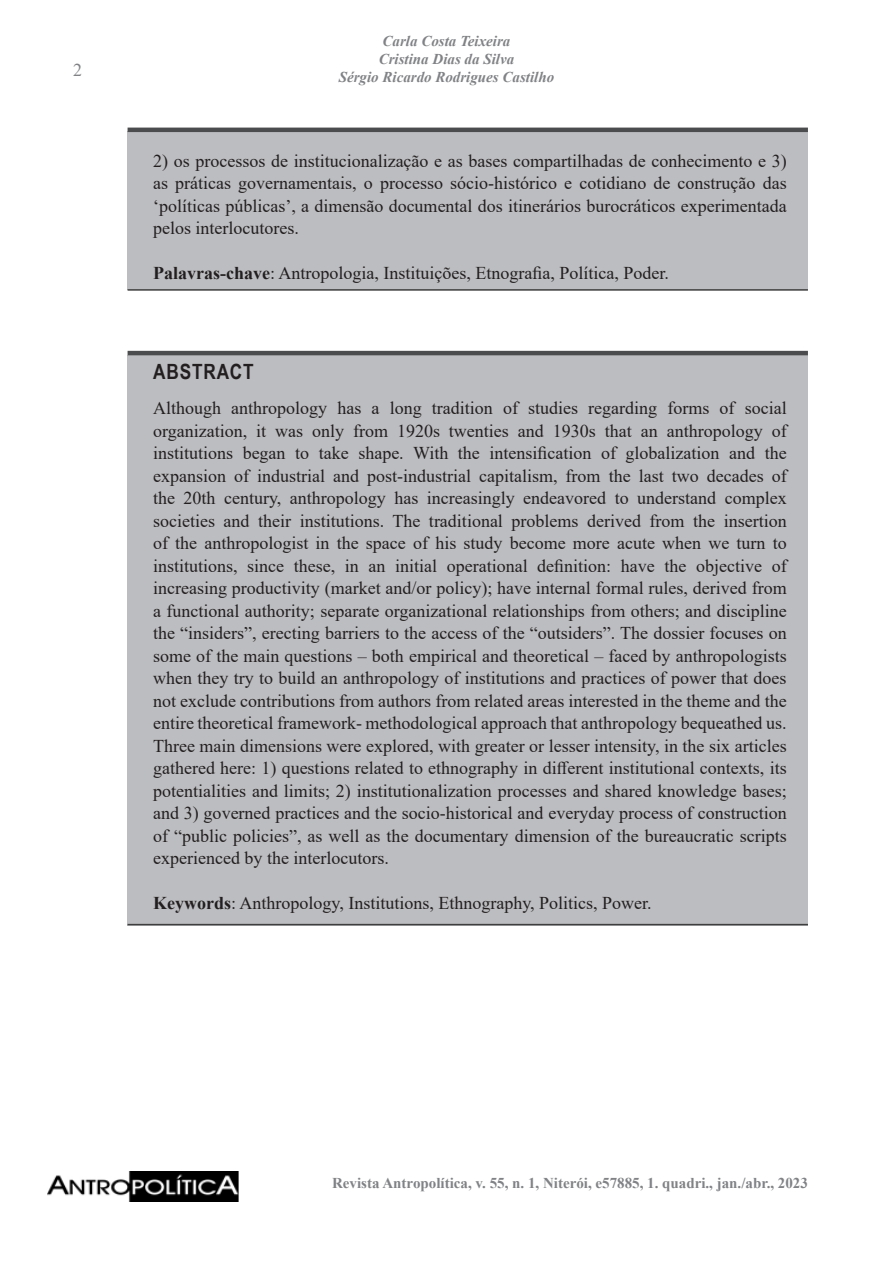
<style>
.page{position:relative;width:893px;height:1263px;background:#fff}
.page>*{position:absolute;margin:0;border:0;box-sizing:border-box;transform-origin:0 0}
.t1{font:700 21px "Arial Narrow";letter-spacing:.04em;color:#231f20}
._1_NORMAL_ANTROPOLÍT{font:18px/22.5px "Times New Roman";color:#231f20;text-align:justify}
.t2{font:18px "Times New Roman";color:#808285}
.t3{font:700 15px "Times New Roman";color:#808285}
.t4{font:italic 700 15px/18px "Times New Roman";color:#808285;text-align:center}
.s1{font-weight:700}
</style>
<div class="page">
<img style="left:47px;top:1171px;width:192px;height:30px">
<div style="left:128px;top:355px;width:680px;height:570px;background:#bcbdc0"></div>
<div style="left:128px;top:132px;width:680px;height:158px;background:#bcbdc0"></div>
<hr style="left:128px;top:128px;width:680px;height:4px;background:#4b4c4d">
<hr style="left:128px;top:289px;width:680px;height:2px;background:#3e3e3f">
<hr style="left:128px;top:351px;width:680px;height:4px;background:#4b4c4d">
<hr style="left:128px;top:924px;width:680px;height:1px;background:#3e3e3f">
<p class="t2" style="left:73px;top:58px;width:10px">2</p>
<p class="t4" style="left:339px;top:32px;width:217px">Carla Costa Teixeira<br>Cristina Dias da Silva<br>Sérgio Ricardo Rodrigues Castilho</p>
<p class="_1_NORMAL_ANTROPOLÍT" style="left:153px;top:149px;width:635px">2) os processos de institucionalização e as bases compartilhadas de conhecimento e 3) as práticas governamentais, o processo sócio-histórico e cotidiano de construção das ‘políticas públicas’, a dimensão documental dos itinerários burocráticos experimentada pelos interlocutores.</p>
<p class="_1_NORMAL_ANTROPOLÍT" style="left:153px;top:261px;width:517px"><span class="s1">Palavras-chave</span>: Antropologia, Instituições, Etnografia, Política, Poder.</p>
<p class="t1" style="left:153px;top:356px;width:102px">ABSTRACT</p>
<p class="_1_NORMAL_ANTROPOLÍT" style="left:153px;top:396px;width:635px">Although anthropology has a long tradition of studies regarding forms of social organization, it was only from 1920s twenties and 1930s that an anthropology of institutions began to take shape. With the intensification of globalization and the expansion of industrial and post-industrial capitalism, from the last two decades of the 20th century, anthropology has increasingly endeavored to understand complex societies and their institutions. The traditional problems derived from the insertion of the anthropologist in the space of his study become more acute when we turn to institutions, since these, in an initial operational definition: have the objective of increasing productivity (market and/or policy); have internal formal rules, derived from a functional authority; separate organizational relationships from others; and discipline the “insiders”, erecting barriers to the access of the “outsiders”. The dossier focuses on some of the main questions – both empirical and theoretical – faced by anthropologists when they try to build an anthropology of institutions and practices of power that does not exclude contributions from authors from related areas interested in the theme and the entire theoretical framework- methodological approach that anthropology bequeathed us.<br>Three main dimensions were explored, with greater or lesser intensity, in the six articles gathered here: 1) questions related to ethnography in different institutional contexts, its potentialities and limits; 2) institutionalization processes and shared knowledge bases; and 3) governed practices and the socio-historical and everyday process of construction of “public policies”, as well as the documentary dimension of the bureaucratic scripts experienced by the interlocutors.</p>
<p class="_1_NORMAL_ANTROPOLÍT" style="left:153px;top:891px;width:500px"><span class="s1">Keywords</span>: Anthropology, Institutions, Ethnography, Politics, Power.</p>
<p class="t3" style="left:332px;top:1172px;width:477px">Revista Antropolítica, v. 55, n. 1, Niterói, e57885, 1. quadri., jan./abr., 2023</p>
</div>
